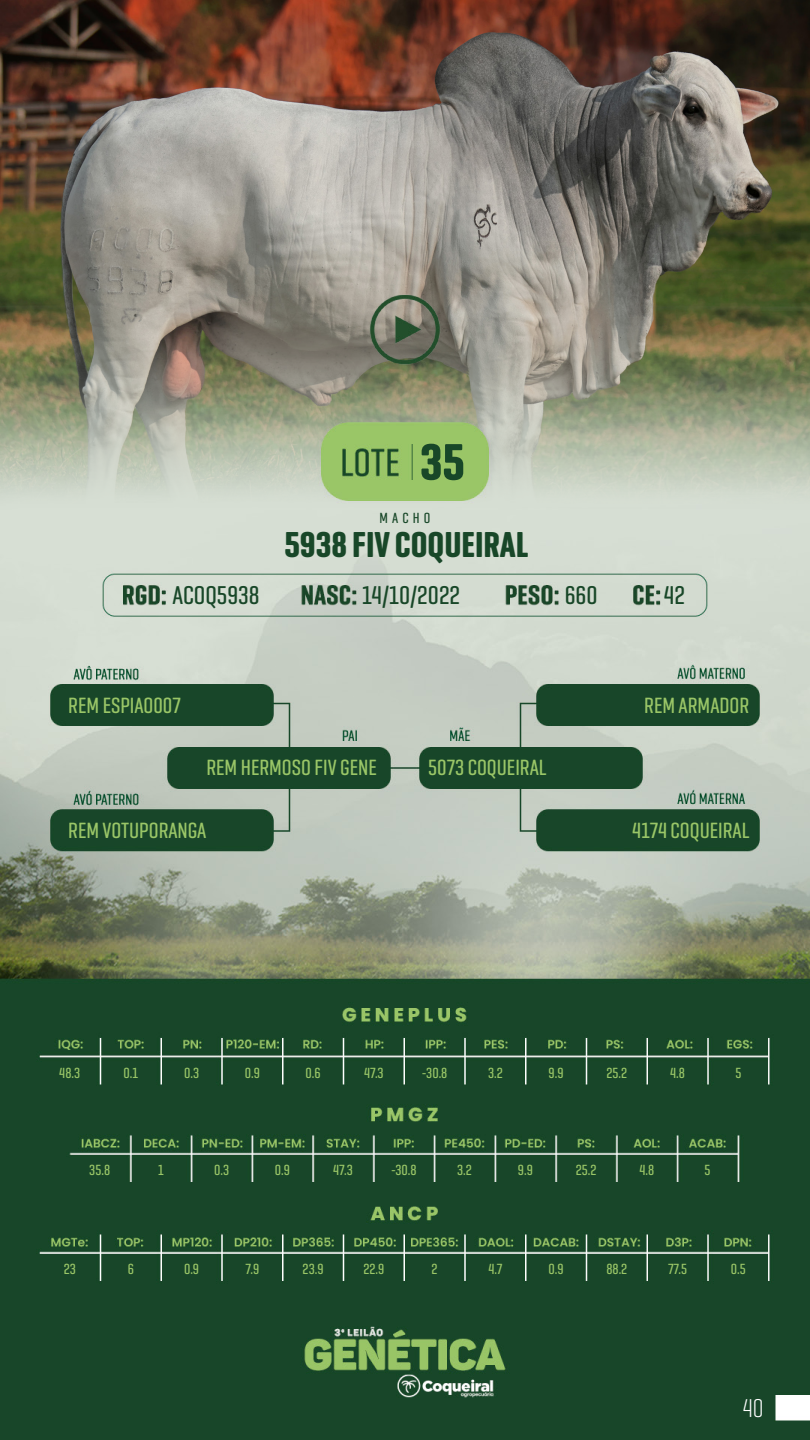
<style>
.page{position:relative;width:810px;height:1440px;background:#fff}
.page>*{position:absolute;margin:0;border:0;box-sizing:border-box;transform-origin:0 0}
.t1{font:700 52.5px "Geogrotesque Comp";color:#184728}
.t2{font:700 36.75px "Geogrotesque Comp";color:#184728}
.t3{font:500 26.25px "Geogrotesque Comp";color:#184728}
.t4{font:300 26.25px "Geogrotesque Comp";color:#fff}
.t5{font:500 22.5px "Geogrotesque Comp";color:#9ac667}
.t6{font:500 15px "Geogrotesque Comp";color:#9ac667}
.t7{font:500 15px "Geogrotesque Comp";letter-spacing:.28em;color:#184728}
</style>
<div class="page">
<img style="left:0;top:0;width:810px;height:1440px">
<h1 class="t1" style="left:420px;top:429px;width:46px">35</h1>
<p class="t7" style="left:380px;top:509px;width:52px">MACHO</p>
<h3 class="t3" style="left:172px;top:579px;width:89px">ACOQ5938</h3>
<h2 class="t2" style="left:284px;top:521px;width:245px">5938 FIV COQUEIRAL</h2>
<h3 class="t3" style="left:362px;top:579px;width:100px">14/10/2022</h3>
<h3 class="t3" style="left:565px;top:579px;width:34px">660</h3>
<h3 class="t3" style="left:664px;top:579px;width:23px">42</h3>
<h3 class="t5" style="left:68px;top:691px;width:114px">REM ESPIAO007</h3>
<h3 class="t5" style="left:644px;top:691px;width:106px">REM ARMADOR</h3>
<h3 class="t5" style="left:206px;top:754px;width:172px">REM HERMOSO FIV GENE</h3>
<h3 class="t5" style="left:428px;top:754px;width:120px">5073 COQUEIRAL</h3>
<h3 class="t5" style="left:68px;top:816px;width:140px">REM VOTUPORANGA</h3>
<h3 class="t5" style="left:632px;top:816px;width:119px">4174 COQUEIRAL</h3>
<p class="t6" style="left:59px;top:1063px;width:22px">48.3</p>
<p class="t6" style="left:124px;top:1063px;width:16px">0.1</p>
<p class="t6" style="left:184px;top:1063px;width:17px">0.3</p>
<p class="t6" style="left:245px;top:1063px;width:17px">0.9</p>
<p class="t6" style="left:306px;top:1063px;width:17px">0.6</p>
<p class="t6" style="left:364px;top:1063px;width:21px">47.3</p>
<p class="t6" style="left:422px;top:1063px;width:27px">-30.8</p>
<p class="t6" style="left:488px;top:1063px;width:16px">3.2</p>
<p class="t6" style="left:549px;top:1063px;width:16px">9.9</p>
<p class="t6" style="left:607px;top:1063px;width:22px">25.2</p>
<p class="t6" style="left:670px;top:1063px;width:16px">4.8</p>
<p class="t6" style="left:735px;top:1063px;width:7px">5</p>
<p class="t6" style="left:89px;top:1161px;width:22px">35.8</p>
<p class="t6" style="left:158px;top:1161px;width:7px">1</p>
<p class="t6" style="left:214px;top:1161px;width:17px">0.3</p>
<p class="t6" style="left:275px;top:1161px;width:17px">0.9</p>
<p class="t6" style="left:333px;top:1161px;width:21px">47.3</p>
<p class="t6" style="left:391px;top:1161px;width:27px">-30.8</p>
<p class="t6" style="left:457px;top:1161px;width:16px">3.2</p>
<p class="t6" style="left:518px;top:1161px;width:16px">9.9</p>
<p class="t6" style="left:576px;top:1161px;width:22px">25.2</p>
<p class="t6" style="left:639px;top:1161px;width:16px">4.8</p>
<p class="t6" style="left:705px;top:1161px;width:7px">5</p>
<p class="t6" style="left:64px;top:1259px;width:14px">23</p>
<p class="t6" style="left:128px;top:1259px;width:8px">6</p>
<p class="t6" style="left:184px;top:1259px;width:17px">0.9</p>
<p class="t6" style="left:245px;top:1259px;width:15px">7.9</p>
<p class="t6" style="left:303px;top:1259px;width:22px">23.9</p>
<p class="t6" style="left:363px;top:1259px;width:22px">22.9</p>
<p class="t6" style="left:432px;top:1259px;width:8px">2</p>
<p class="t6" style="left:488px;top:1259px;width:16px">4.7</p>
<p class="t6" style="left:549px;top:1259px;width:17px">0.9</p>
<p class="t6" style="left:606px;top:1259px;width:22px">88.2</p>
<p class="t6" style="left:668px;top:1259px;width:21px">77.5</p>
<p class="t6" style="left:731px;top:1259px;width:16px">0.5</p>
<h3 class="t4" style="left:743px;top:1392px;width:22px">40</h3>
</div>
